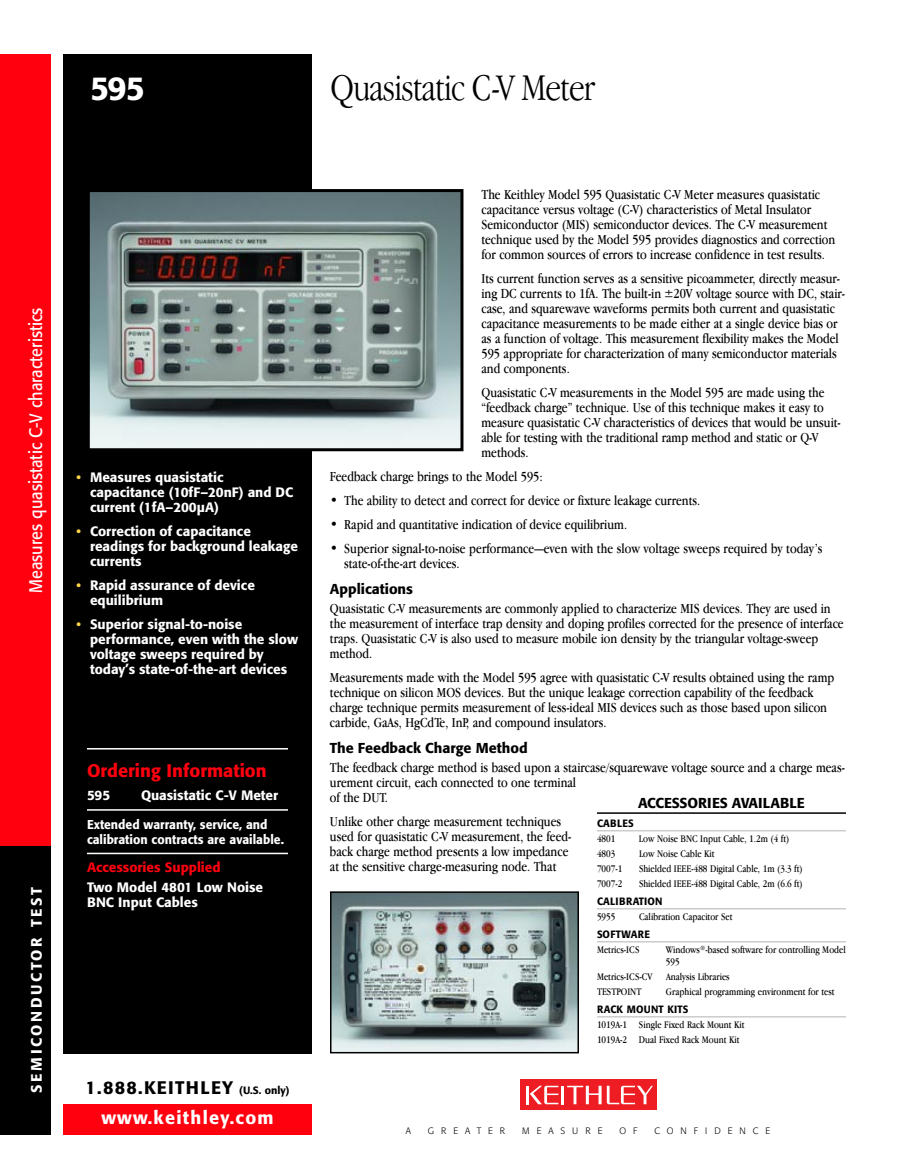
<style>
.page{position:relative;width:918px;height:1175px;background:#fff}
.page>*{position:absolute;margin:0;border:0;box-sizing:border-box;transform-origin:0 0}
.t1{font:300 condensed 39px "Garamond IT Cby BT";letter-spacing:-.025em;color:#000}
.t2{font:500 33px "Formata";color:#fff}
.t3{font:18px "Formata";color:#fff;scale:.9 1}
.t4{font:500 18px "Formata";letter-spacing:.07em;color:#000}
.t5{font:500 18px "Formata";color:#ff000f}
.t6{font:500 18px "Formata";letter-spacing:.07em;color:#fff}
.t7{font:500 15px "Formata";letter-spacing:.175em;color:#fff}
.t8{font:condensed 14.25px/15px "Garamond IT Cby BT";color:#000}
.t9{font:500 14.25px "Formata";color:#000}
.t10{font:500 13.5px/15px "Formata";color:#fff}
.t11{font:500 13.5px "Formata";color:#ff000f}
.t12{font:500 12.75px/15px "Formata";color:#fff;scale:.95 1}
.t13{font:condensed 10.5px/12px "Garamond IT Cby BT";color:#000}
.t14{font:500 10.5px "Formata";letter-spacing:.025em;color:#000;scale:.95 1}
.t15{font:300 9.15px "Formata";letter-spacing:.76em;color:#000}
.s1{color:#ffd749}
.s2{font-size:13.5px}
.s3{font-size:10.5px}
</style>
<div class="page">
<div style="left:63px;top:1104px;width:249px;height:30px;background:#ff000f"></div>
<div style="left:520px;top:1079px;width:137px;height:31px;background:#ee1d23"></div>
<hr style="left:561px;top:1085px;width:3px;height:19px;background:#fff">
<svg style="left:527px;top:1085px;width:31px;height:19px"></svg>
<svg style="left:567px;top:1085px;width:86px;height:19px"></svg>
<div style="left:0;top:54px;width:51px;height:792px;background:#ff000f"></div>
<div style="left:0;top:846px;width:51px;height:288px;background:#000"></div>
<div style="left:63px;top:54px;width:249px;height:999px;background:#000"></div>
<hr style="left:597px;top:812px;width:249px;height:1px;background:#000">
<hr style="left:597px;top:830px;width:249px;height:1px;background:#ccc">
<hr style="left:597px;top:908px;width:249px;height:1px;background:#ccc">
<hr style="left:597px;top:941px;width:249px;height:1px;background:#ccc">
<hr style="left:597px;top:1016px;width:249px;height:1px;background:#ccc">
<hr style="left:87px;top:748px;width:201px;height:1px;background:#fff">
<hr style="left:87px;top:809px;width:201px;height:1px;background:#fff">
<hr style="left:87px;top:852px;width:201px;height:2px;background:#fff">
<img style="left:91px;top:193px;width:368px;height:254px">
<div style="left:87px;top:189px;width:376px;height:262px;border:3px solid #000"></div>
<img style="left:333px;top:894px;width:243px;height:156px">
<div style="left:330px;top:891px;width:249px;height:162px;border:2px solid #000"></div>
<h2 class="t2" style="left:90px;top:73px;width:57px">595</h2>
<h1 class="t1" style="left:331px;top:72px;width:266px">Quasistatic C-V Meter</h1>
<p class="t3" style="left:28px;top:592px;width:318px;rotate:-90deg">Measures quasistatic C-V characteristics</p>
<p class="t10" style="left:90px;top:470px;width:205px;text-indent:-14px"><span class="s1">•</span> Measures quasistatic capacitance (10fF–20nF) and DC current (1fA–200µA)</p>
<p class="t10" style="left:90px;top:524px;width:209px;text-indent:-14px"><span class="s1">•</span> Correction of capacitance readings for background leakage currents</p>
<p class="t10" style="left:90px;top:578px;width:166px;text-indent:-14px"><span class="s1">•</span> Rapid assurance of device equilibrium</p>
<p class="t10" style="left:90px;top:617px;width:210px;text-indent:-14px"><span class="s1">•</span> Superior signal-to-noise performance, even with the slow voltage sweeps required by today’s state-of-the-art devices</p>
<p class="t7" style="left:30px;top:1093px;width:207px;rotate:-90deg">SEMICONDUCTOR TEST</p>
<p class="t5" style="left:87px;top:762px;width:181px">Ordering Information</p>
<p class="t10" style="left:87px;top:789px;width:25px">595</p>
<p class="t10" style="left:141px;top:789px;width:139px">Quasistatic C-V Meter</p>
<p class="t12" style="left:87px;top:817px;width:209px">Extended warranty, service, and calibration contracts are available<span class="s2">.</span></p>
<p class="t11" style="left:87px;top:861px;width:135px">Accessories Supplied</p>
<p class="t10" style="left:87px;top:880px;width:178px">Two Model 4801 Low Noise<br>BNC Input Cables</p>
<p class="t4" style="left:86px;top:1079px;width:205px">1.888.KEITHLEY <span class="s3">(U.S. only)</span></p>
<p class="t6" style="left:101px;top:1109px;width:174px">www.keithley.com</p>
<p class="t8" style="left:481px;top:188px;width:355px">The Keithley Model 595 Quasistatic C-V Meter measures quasistatic capacitance versus voltage (C-V) characteristics of Metal Insulator Semiconductor (MIS) semiconductor devices. The C-V measurement technique used by the Model 595 provides diagnostics and correction for common sources of errors to increase confidence in test results.</p>
<p class="t8" style="left:481px;top:272px;width:365px">Its current function serves as a sensitive picoammeter, directly measur&shy;ing DC currents to 1fA. The built-in ±20V voltage source with DC, stair&shy;case, and squarewave waveforms permits both current and quasistatic capacitance measurements to be made either at a single device bias or as a function of voltage. This measurement flexibility makes the Model 595 appropriate for characterization of many semiconductor materials and components.</p>
<p class="t8" style="left:481px;top:386px;width:361px">Quasistatic C-V measurements in the Model 595 are made using the “feedback charge” technique. Use of this technique makes it easy to measure quasistatic C-V characteristics of devices that would be unsuit&shy;able for testing with the traditional ramp method and static or Q-V methods.</p>
<p class="t8" style="left:330px;top:470px;width:214px">Feedback charge brings to the Model 595:</p>
<p class="t8" style="left:330px;top:494px;width:372px">• The ability to detect and correct for device or fixture leakage currents.</p>
<p class="t8" style="left:330px;top:518px;width:299px">• Rapid and quantitative indication of device equilibrium.</p>
<p class="t8" style="left:344px;top:542px;width:480px;text-indent:-14px">• Superior signal-to-noise performance—even with the slow voltage sweeps required by today’s state-of-the-art devices.</p>
<p class="t9" style="left:330px;top:582px;width:85px">Applications</p>
<p class="t8" style="left:330px;top:602px;width:515px">Quasistatic C-V measurements are commonly applied to characterize MIS devices. They are used in the measurement of interface trap density and doping profiles corrected for the presence of interface traps. Quasistatic C-V is also used to measure mobile ion density by the triangular voltage-sweep method.</p>
<p class="t8" style="left:330px;top:671px;width:506px">Measurements made with the Model 595 agree with quasistatic C-V results obtained using the ramp technique on silicon MOS devices. But the unique leakage correction capability of the feedback charge technique permits measurement of less-ideal MIS devices such as those based upon silicon carbide, GaAs, HgCdTe, InP, and compound insulators.</p>
<p class="t9" style="left:330px;top:741px;width:199px">The Feedback Charge Method</p>
<p class="t8" style="left:330px;top:761px;width:516px">The feedback charge method is based upon a staircase/squarewave voltage source and a charge meas&shy;urement circuit, each connected to one terminal<br>of the DUT.</p>
<p class="t8" style="left:330px;top:815px;width:243px">Unlike other charge measurement techniques used for quasistatic C-V measurement, the feed&shy;back charge method presents a low impedance at the sensitive charge-measuring node. That</p>
<p class="t9" style="left:638px;top:796px;width:168px">ACCESSORIES AVAILABLE</p>
<p class="t14" style="left:597px;top:819px;width:40px">CABLES</p>
<p class="t13" style="left:597px;top:833px;width:20px">4801</p>
<p class="t13" style="left:639px;top:833px;width:152px">Low Noise BNC Input Cable, 1.2m (4 ft)</p>
<p class="t13" style="left:597px;top:848px;width:20px">4803</p>
<p class="t13" style="left:639px;top:848px;width:77px">Low Noise Cable Kit</p>
<p class="t13" style="left:597px;top:863px;width:27px">7007-1</p>
<p class="t13" style="left:639px;top:863px;width:165px">Shielded IEEE-488 Digital Cable, 1m (3.3 ft)</p>
<p class="t13" style="left:597px;top:878px;width:27px">7007-2</p>
<p class="t13" style="left:639px;top:878px;width:165px">Shielded IEEE-488 Digital Cable, 2m (6.6 ft)</p>
<p class="t14" style="left:597px;top:897px;width:70px">CALIBRATION</p>
<p class="t13" style="left:597px;top:911px;width:20px">5955</p>
<p class="t13" style="left:639px;top:911px;width:95px">Calibration Capacitor Set</p>
<p class="t14" style="left:597px;top:930px;width:57px">SOFTWARE</p>
<p class="t13" style="left:597px;top:944px;width:44px">Metrics-ICS</p>
<p class="t13" style="left:666px;top:944px;width:181px">Windows<sup>®</sup>-based software for controlling Model<br>595</p>
<p class="t13" style="left:597px;top:971px;width:57px">Metrics-ICS-CV</p>
<p class="t13" style="left:666px;top:971px;width:65px">Analysis Libraries</p>
<p class="t13" style="left:597px;top:986px;width:46px">TESTPOINT</p>
<p class="t13" style="left:666px;top:986px;width:170px">Graphical programming environment for test</p>
<p class="t14" style="left:597px;top:1005px;width:98px">RACK MOUNT KITS</p>
<p class="t13" style="left:597px;top:1018px;width:149px;line-height:15px">1019A-1 Single Fixed Rack Mount Kit<br>1019A-2 Dual Fixed Rack Mount Kit</p>
<p class="t15" style="left:406px;top:1126px;width:7px">A</p>
<p class="t15" style="left:428px;top:1126px;width:79px">GREATER</p>
<p class="t15" style="left:522px;top:1126px;width:82px">MEASURE</p>
<p class="t15" style="left:620px;top:1126px;width:19px">O F</p>
<p class="t15" style="left:654px;top:1126px;width:117px">CONFIDENCE</p>
</div>
